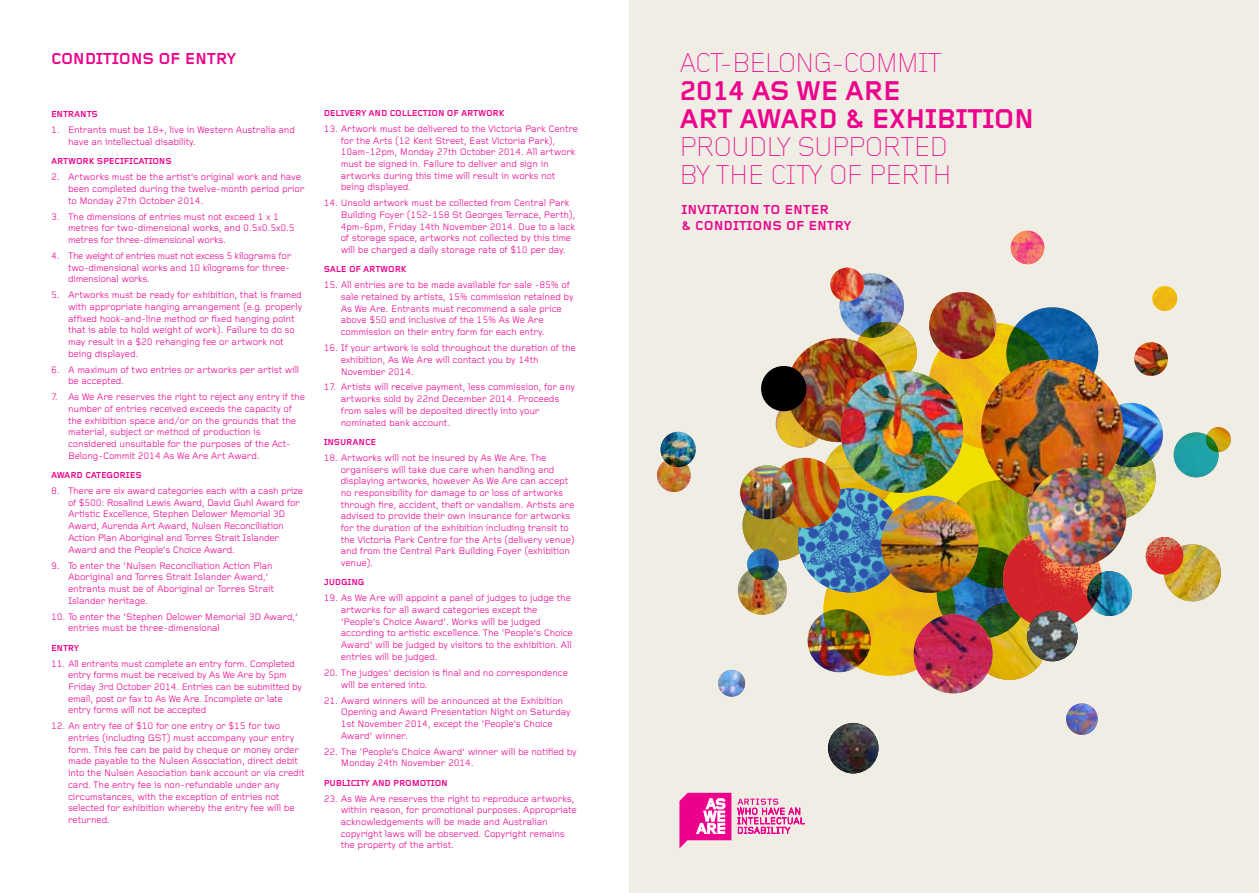
<style>
.page{position:relative;width:1259px;height:893px;background:#fff}
.page>*{position:absolute;margin:0;border:0;box-sizing:border-box;transform-origin:0 0}
.t1{font:300 28.2px/28.2px "Foundry Gridnik";letter-spacing:-.04em;color:#ec008c}
.t2{font:700 28.2px/28.2px "Foundry Gridnik";letter-spacing:-.03em;color:#ec008c}
.t3{font:700 16.5px "Foundry Gridnik";letter-spacing:-.02em;color:#ec008c}
.t4{font:700 13.5px/16.2px "Foundry Gridnik";color:#ec008c}
.t5{font:9.75px/11.7px "Foundry Gridnik";letter-spacing:-.02em;color:#ec008c}
.t6{font:700 9px "Foundry Gridnik";letter-spacing:-.02em;color:#ec008c}
</style>
<div class="page">
<div style="left:629px;top:0;width:630px;height:893px;background:#f0ede4"></div>
<svg style="left:737px;top:799px;width:68px;height:35px"></svg>
<svg style="left:679px;top:793px;width:52px;height:55px;background:#f053ae"></svg>
<img style="left:1006px;top:307px;width:92px;height:92px;border-radius:46px">
<img style="left:839px;top:273px;width:65px;height:65px;border-radius:32px">
<img style="left:1098px;top:403px;width:64px;height:64px;border-radius:32px">
<img style="left:1173px;top:432px;width:45px;height:45px;border-radius:22px">
<img style="left:1066px;top:703px;width:31px;height:32px;border-radius:16px">
<img style="left:828px;top:723px;width:50px;height:50px;border-radius:25px">
<img style="left:807px;top:609px;width:63px;height:63px;border-radius:31px">
<img style="left:936px;top:547px;width:91px;height:91px;border-radius:45px">
<img style="left:823px;top:544px;width:132px;height:132px;border-radius:66px">
<img style="left:742px;top:490px;width:71px;height:70px;border-radius:35px">
<img style="left:823px;top:440px;width:71px;height:70px;border-radius:35px">
<img style="left:660px;top:432px;width:36px;height:35px;border-radius:18px">
<img style="left:1152px;top:286px;width:25px;height:25px;border-radius:12px">
<img style="left:1206px;top:427px;width:24px;height:25px;border-radius:12px">
<img style="left:1164px;top:544px;width:57px;height:57px;border-radius:29px">
<img style="left:970px;top:603px;width:77px;height:77px;border-radius:39px">
<img style="left:946px;top:480px;width:108px;height:108px;border-radius:54px">
<img style="left:855px;top:322px;width:62px;height:62px;border-radius:31px">
<img style="left:928px;top:323px;width:127px;height:126px;border-radius:63px">
<svg style="left:881px;top:431px;width:127px;height:126px;background:#d3c401"></svg>
<img style="left:1070px;top:435px;width:85px;height:85px;border-radius:42px">
<img style="left:981px;top:360px;width:142px;height:142px;border-radius:71px">
<img style="left:786px;top:338px;width:104px;height:104px;border-radius:52px">
<img style="left:1003px;top:529px;width:98px;height:99px;border-radius:49px">
<img style="left:798px;top:488px;width:104px;height:104px;border-radius:52px">
<img style="left:913px;top:614px;width:79px;height:79px;border-radius:39px">
<img style="left:929px;top:292px;width:66px;height:67px">
<img style="left:1010px;top:231px;width:34px;height:33px;border-radius:17px">
<img style="left:1134px;top:342px;width:34px;height:34px;border-radius:17px">
<img style="left:830px;top:268px;width:34px;height:33px;border-radius:17px">
<img style="left:657px;top:458px;width:33px;height:34px;border-radius:17px">
<img style="left:718px;top:670px;width:27px;height:27px;border-radius:13px">
<img style="left:1145px;top:537px;width:38px;height:38px;border-radius:19px">
<img style="left:881px;top:496px;width:97px;height:97px;border-radius:49px">
<img style="left:841px;top:371px;width:122px;height:122px;border-radius:61px">
<img style="left:1027px;top:468px;width:99px;height:98px;border-radius:49px">
<img style="left:1027px;top:611px;width:50px;height:50px;border-radius:25px">
<img style="left:776px;top:400px;width:47px;height:47px;border-radius:24px">
<img style="left:1087px;top:571px;width:45px;height:45px;border-radius:22px">
<div style="left:761px;top:366px;width:45px;height:45px;background:#000;border-radius:50%"></div>
<img style="left:747px;top:548px;width:31px;height:32px;border-radius:16px">
<img style="left:738px;top:566px;width:49px;height:49px;border-radius:24px">
<img style="left:770px;top:458px;width:70px;height:70px;border-radius:35px">
<img style="left:740px;top:465px;width:54px;height:54px;border-radius:27px">
<h2 class="t3" style="left:51px;top:49px;width:187px">CONDITIONS OF ENTRY</h2>
<h1 class="t1" style="left:679px;top:49px;width:264px">ACT-BELONG-COMMIT</h1>
<h1 class="t2" style="left:679px;top:78px;width:356px">2014 AS WE ARE<br>ART AWARD &amp; EXHIBITION</h1>
<h1 class="t1" style="left:679px;top:134px;width:274px">PROUDLY SUPPORTED<br>BY THE CITY OF PERTH</h1>
<h3 class="t4" style="left:681px;top:202px;width:172px">INVITATION TO ENTE R<br>&amp; CONDITIONS OF ENTRY</h3>
<p class="t6" style="left:324px;top:108px;width:182px">DE LIVE RY AND COLLE CTION OF ARTWORK</p>
<p class="t5" style="left:341px;top:123px;width:239px;text-indent:-17px">13. Artwork must be delivered to the Victoria Park Centre for the Arts (12 Kent Street, East Victoria Park), 10am-12pm, Monday 27th October 2014. All artwork must be signed in. Failure to deliver and sign in artworks during this time will result in works not being displayed.</p>
<p class="t5" style="left:341px;top:198px;width:236px;text-indent:-17px">14. Unsold artwork must be collected from Central Park Building Foyer (152-158 St Georges Terrace, Perth), 4pm-6pm, Friday 14th November 2014. Due to a lack of storage space, artworks not collected by this time will be charged a daily storage rate of $10 per day.</p>
<p class="t6" style="left:324px;top:264px;width:84px">SALE OF ARTWORK</p>
<p class="t5" style="left:341px;top:280px;width:234px;text-indent:-17px">15. All entries are to be made available for sale -85% of sale retained by artists, 15% commission retained by As We Are. Entrants must recommend a sale price above $50 and inclusive of the 15% As We Are commission on their entry form for each entry.</p>
<p class="t5" style="left:341px;top:342px;width:237px;text-indent:-17px">16. If your artwork is sold throughout the duration of the exhibition, As We Are will contact you by 14th<br>November 2014.</p>
<p class="t5" style="left:341px;top:382px;width:236px;text-indent:-17px">17. Artists will receive payment, less commission, for any artworks sold by 22nd December 2014. Proceeds from sales will be deposited directly into your nominated bank account.</p>
<p class="t6" style="left:324px;top:437px;width:52px">INSURANCE</p>
<p class="t5" style="left:341px;top:452px;width:235px;text-indent:-17px">18. Artworks will not be insured by As We Are. The organisers will take due care when handling and displaying artworks, however As We Are can accept no responsibility for damage to or loss of artworks through fire, accident, theft or vandalism. Artists are advised to provide their own insurance for artworks for the duration of the exhibition including transit to the Victoria Park Centre for the Arts (delivery venue) and from the Central Park Building Foyer (exhibition venue).</p>
<p class="t6" style="left:324px;top:577px;width:42px">JUDGING</p>
<p class="t5" style="left:341px;top:593px;width:234px;text-indent:-17px">19. As We Are will appoint a panel of judges to judge the artworks for all award categories except the ‘People’s Choice Award’. Works will be judged according to artistic excellence. The ‘People’s Choice Award’ will be judged by visitors to the exhibition. All entries will be judged.</p>
<p class="t5" style="left:341px;top:667px;width:229px;text-indent:-17px">20. The judges’ decision is final and no correspondence will be entered into.</p>
<p class="t5" style="left:341px;top:695px;width:231px;text-indent:-17px">21. Award winners will be announced at the Exhibition Opening and Award Presentation Night on Saturday 1st November 2014, except the ‘People’s Choice Award’ winner.</p>
<p class="t5" style="left:341px;top:746px;width:238px;text-indent:-17px">22. The ‘People’s Choice Award’ winner will be notified by<br>Monday 24th November 2014.</p>
<p class="t6" style="left:324px;top:778px;width:125px">PUBLICITY AND PROMOTION</p>
<p class="t5" style="left:341px;top:793px;width:238px;text-indent:-17px">23. As We Are reserves the right to reproduce artworks, within reason, for promotional purposes. Appropriate acknowledgements will be made and Australian copyright laws will be observed. Copyright remains the property of the artist.</p>
<p class="t6" style="left:51px;top:109px;width:48px">ENTRANTS</p>
<p class="t5" style="left:68px;top:125px;width:228px;text-indent:-17px">1. Entrants must be 18+, live in Western Australia and have an intellectual disability.</p>
<p class="t6" style="left:51px;top:156px;width:122px">ARTWORK SPE CIFICATIONS</p>
<p class="t5" style="left:68px;top:172px;width:238px;text-indent:-17px">2. Artworks must be the artist’s original work and have been completed during the twelve-month period prior to Monday 27th October 2014.</p>
<p class="t5" style="left:68px;top:211px;width:228px;text-indent:-17px">3. The dimensions of entries must not exceed 1 x 1 metres for two-dimensional works, and 0.5x0.5x0.5 metres for three-dimensional works.</p>
<p class="t5" style="left:68px;top:250px;width:225px;text-indent:-17px">4. The weight of entries must not excess 5 kilograms for two-dimensional works and 10 kilograms for three&shy;dimensional works.</p>
<p class="t5" style="left:68px;top:290px;width:236px;text-indent:-17px">5. Artworks must be ready for exhibition, that is framed with appropriate hanging arrangement (e.g. properly affixed hook-and-line method or fixed hanging point that is able to hold weight of work). Failure to do so may result in a $20 rehanging fee or artwork not being displayed.</p>
<p class="t5" style="left:68px;top:364px;width:233px;text-indent:-17px">6. A maximum of two entries or artworks per artist will be accepted.</p>
<p class="t5" style="left:68px;top:392px;width:238px;text-indent:-17px">7. As We Are reserves the right to reject any entry if the number of entries received exceeds the capacity of the exhibition space and/or on the grounds that the material, subject or method of production is considered unsuitable for the purposes of the Act-Belong-Commit 2014 As We Are Art Award.</p>
<p class="t6" style="left:51px;top:470px;width:92px">AWARD CATEGORIES</p>
<p class="t5" style="left:68px;top:485px;width:237px;text-indent:-17px">8. There are six award categories each with a cash prize of $500: Rosalind Lewis Award, David Guhl Award for Artistic Excellence, Stephen Delower Memorial 3D Award, Aurenda Art Award, Nulsen Reconciliation Action Plan Aboriginal and Torres Strait Islander Award and the People’s Choice Award.</p>
<p class="t5" style="left:68px;top:560px;width:207px;text-indent:-17px">9. To enter the ‘Nulsen Reconciliation Action Plan Aboriginal and Torres Strait Islander Award,’ entrants must be of Aboriginal or Torres Strait Islander heritage.</p>
<p class="t5" style="left:68px;top:611px;width:231px;text-indent:-17px">10. To enter the ‘Stephen Delower Memorial 3D Award,’ entries must be three-dimensional</p>
<p class="t6" style="left:51px;top:643px;width:30px">ENTRY</p>
<p class="t5" style="left:68px;top:658px;width:235px;text-indent:-17px">11. All entrants must complete an entry form. Completed entry forms must be received by As We Are by 5pm Friday 3rd October 2014. Entries can be submitted by email, post or fax to As We Are. Incomplete or late entry forms will not be accepted</p>
<p class="t5" style="left:68px;top:721px;width:238px;text-indent:-17px">12. An entry fee of $10 for one entry or $15 for two entries (including GST) must accompany your entry form. This fee can be paid by cheque or money order made payable to the Nulsen Association, direct debit into the Nulsen Association bank account or via credit card. The entry fee is non-refundable under any circumstances, with the exception of entries not selected for exhibition whereby the entry fee will be returned.</p>
</div>
